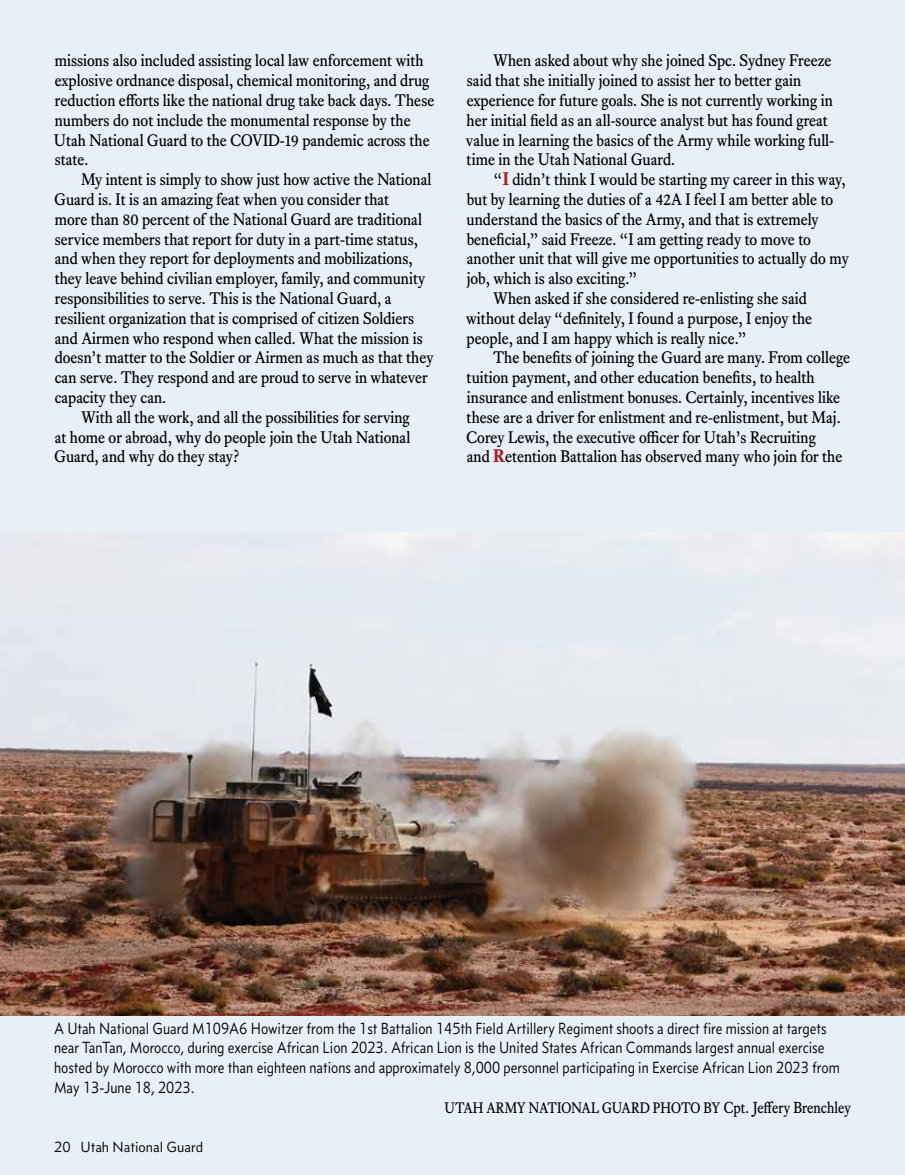
<style>
.page{position:relative;width:905px;height:1175px;background:#fff}
.page>*{position:absolute;margin:0;border:0;box-sizing:border-box;transform-origin:0 0}
.t1{font:16.5px/19.8px "Equity Text A";color:#000;scale:.95 1}
.t2{font:16.5px/19.8px "Concourse T3 Tab";color:#000;scale:.9 1}
.t3{font:15px "Equity Text A";color:#000;scale:.9 1}
.t4{font:15px "Concourse T3 Tab";color:#000}
.s1{font-weight:700;font-size:18px;color:#ab1f23}
.s2{font-size:15.75px}
</style>
<div class="page">
<div style="left:0;top:0;width:904px;height:1174px;background:#e9eff7"></div>
<img style="left:0;top:532px;width:904px;height:483px">
<p class="t1" style="left:54px;top:51px;width:402px">missions also included assisting local law enforcement with explosive ordnance disposal, chemical monitoring, and drug reduction efforts like the national drug take back days. These numbers do not include the monumental response by the Utah National Guard to the COVID-19 pandemic across the state.</p>
<p class="t1" style="left:54px;top:170px;width:400px;text-indent:27px">My intent is simply to show just how active the National Guard is. It is an amazing feat when you consider that<br>more than 80 percent of the National Guard are traditional service members that report for duty in a part-time status, and when they report for deployments and mobilizations, they leave behind civilian employer, family, and community responsibilities to serve. This is the National Guard, a resilient organization that is comprised of citizen Soldiers and Airmen who respond when called. What the mission is doesn’t matter to the Soldier or Airmen as much as that they can serve. They respond and are proud to serve in whatever capacity they can.</p>
<p class="t1" style="left:54px;top:407px;width:376px;text-align:justify;text-indent:27px">With all the work, and all the possibilities for serving at home or abroad, why do people join the Utah National Guard, and why do they stay?</p>
<p class="t1" style="left:466px;top:51px;width:389px;text-indent:27px">When asked about why she joined Spc. Sydney Freeze said that she initially joined to assist her to better gain experience for future goals. She is not currently working in her initial field as an all-source analyst but has found great value in learning the basics of the Army while working full&shy;time in the Utah National Guard.</p>
<p class="t1" style="left:493px;top:170px;width:373px">“<span class="s1">I</span> didn’t think I would be starting my career in this way,</p>
<p class="t1" style="left:466px;top:189px;width:387px">but by learning the duties of a 42A I feel I am better able to</p>
<p class="t1" style="left:466px;top:209px;width:372px">understand the basics of the Army, and that is extremely</p>
<p class="t1" style="left:466px;top:229px;width:364px">beneficial,” said Freeze. “I am getting ready to move to</p>
<p class="t1" style="left:467px;top:249px;width:404px">another unit that will give me opportunities to actually do my</p>
<p class="t1" style="left:466px;top:269px;width:181px">job, which is also exciting.”</p>
<p class="t1" style="left:493px;top:288px;width:332px">When asked if she considered re-enlisting she said</p>
<p class="t1" style="left:466px;top:308px;width:366px">without delay “definitely, I found a purpose, I enjoy the</p>
<p class="t1" style="left:466px;top:328px;width:296px">people, and I am happy which is really nice.”</p>
<p class="t1" style="left:493px;top:348px;width:377px">The benefits of joining the Guard are many. From college</p>
<p class="t1" style="left:466px;top:368px;width:368px">tuition payment, and other education benefits, to health</p>
<p class="t1" style="left:467px;top:387px;width:394px">insurance and enlistment bonuses. Certainly, incentives like</p>
<p class="t1" style="left:466px;top:407px;width:395px">these are a driver for enlistment and re-enlistment, but Maj.</p>
<p class="t1" style="left:466px;top:427px;width:369px">Corey Lewis, the executive officer for Utah’s Recruiting</p>
<p class="t1" style="left:467px;top:447px;width:397px">and <span class="s1">R</span>etention Battalion has observed many who join for the</p>
<p class="t2" style="left:54px;top:1018px;width:874px">A Utah National Guard M109A6 Howitzer from the 1st Battalion 145th Field Artillery Regiment shoots a direct fire mission at targets near TanTan, Morocco, during exercise African Lion 2023. African Lion is the United States African Commands largest annual exercise hosted by Morocco with more than eighteen nations and approximately 8,000 personnel participating in Exercise African Lion 2023 from May 13-June 18, 2023.</p>
<p class="t3" style="left:444px;top:1098px;width:453px">UTAH ARMY NATIONAL GUARD PHOTO BY <span class="s2">Cpt. Jeffery Brenchley</span></p>
<p class="t4" style="left:54px;top:1137px;width:150px">20 Utah National Guard</p>
</div>
